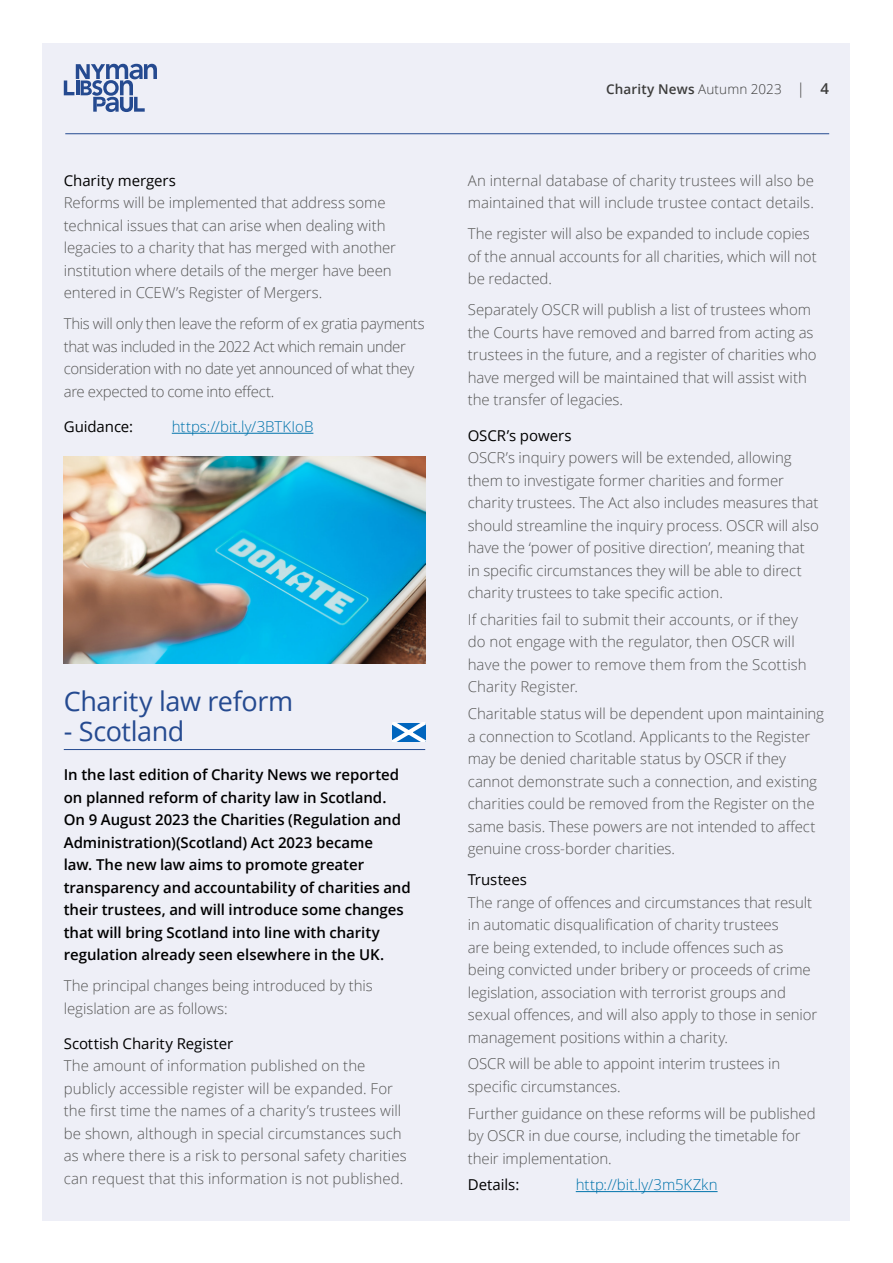
<style>
.page{position:relative;width:893px;height:1263px;background:#fff}
.page>*{position:absolute;margin:0;border:0;box-sizing:border-box;transform-origin:0 0}
.Head3_plus_rule{font:27px "Open Sans";letter-spacing:-.015em;color:#254a90}
.Body{font:300 15px/22.5px "Open Sans";letter-spacing:-.005em;color:#575756}
.first_para{font:600 15px/22.5px "Open Sans";letter-spacing:-.005em;color:#000}
.Body-2{font:300 15px/22.5px "Open Sans";letter-spacing:-.025em;color:#575756}
.Head4{font:15px "Open Sans";letter-spacing:-.005em;color:#000}
.Head4-2{font:300 15px "Open Sans";color:#0073ab}
.t1{font:600 13.5px "Open Sans";letter-spacing:.015em;color:#3c3c3b}
.s1{font-weight:300}
.s2{font-weight:300;font-size:15px}
.s3{font-size:15px}
</style>
<div class="page">
<div style="left:43px;top:43px;width:807px;height:1177px;background:#eeeff7"></div>
<svg style="left:64px;top:64px;width:93px;height:48px"></svg>
<hr style="left:65px;top:133px;width:764px;height:1px;background:#254a90">
<hr style="left:172px;top:433px;width:141px;height:1px;background:#0073ab">
<hr style="left:64px;top:749px;width:361px;height:1px;background:#254a90">
<hr style="left:576px;top:1191px;width:142px;height:1px;background:#0073ab">
<img style="left:64px;top:456px;width:361px;height:207px">
<svg style="left:392px;top:723px;width:33px;height:19px"></svg>
<p class="Head4" style="left:64px;top:170px;width:114px">Charity mergers</p>
<p class="Body" style="left:64px;top:191px;width:334px">Reforms will be implemented that address some technical issues that can arise when dealing with legacies to a charity that has merged with another institution where details of the merger have been entered in CCEW’s Register of Mergers.</p>
<p class="Body-2" style="left:64px;top:312px;width:363px">This will only then leave the reform of ex gratia payments that was included in the 2022 Act which remain under consideration with no date yet announced of what they are expected to come into effect.</p>
<p class="Head4" style="left:64px;top:416px;width:71px">Guidance:</p>
<p class="Head4-2" style="left:172px;top:416px;width:143px">https://bit.ly/3BTKIoB</p>
<p class="Head3_plus_rule" style="left:64px;top:682px;width:231px">Charity law reform</p>
<p class="Head3_plus_rule" style="left:64px;top:712px;width:122px">- Scotland</p>
<p class="first_para" style="left:64px;top:763px;width:349px">In the last edition of Charity News we reported on planned reform of charity law in Scotland.<br>On 9 August 2023 the Charities (Regulation and Administration)(Scotland) Act 2023 became<br>law. The new law aims to promote greater transparency and accountability of charities and their trustees, and will introduce some changes that will bring Scotland into line with charity regulation already seen elsewhere in the UK.</p>
<p class="Body" style="left:64px;top:974px;width:311px">The principal changes being introduced by this legislation are as follows:</p>
<p class="Head4" style="left:64px;top:1033px;width:171px">Scottish Charity Register</p>
<p class="Body" style="left:64px;top:1054px;width:344px">The amount of information published on the publicly accessible register will be expanded. For the first time the names of a charity’s trustees will be shown, although in special circumstances such as where there is a risk to personal safety charities can request that this information is not published.</p>
<p class="t1" style="left:606px;top:79px;width:225px">Charity News <span class="s1">Autumn 2023</span> <span class="s2">|</span> <span class="s3">4</span></p>
<p class="Body" style="left:468px;top:169px;width:348px">An internal database of charity trustees will also be maintained that will include trustee contact details.</p>
<p class="Body" style="left:468px;top:222px;width:350px">The register will also be expanded to include copies of the annual accounts for all charities, which will not be redacted.</p>
<p class="Body" style="left:468px;top:298px;width:350px">Separately OSCR will publish a list of trustees whom the Courts have removed and barred from acting as trustees in the future, and a register of charities who have merged will be maintained that will assist with the transfer of legacies.</p>
<p class="Head4" style="left:468px;top:425px;width:105px">OSCR’s powers</p>
<p class="Body" style="left:468px;top:446px;width:353px">OSCR’s inquiry powers will be extended, allowing them to investigate former charities and former charity trustees. The Act also includes measures that should streamline the inquiry process. OSCR will also have the ‘power of positive direction’, meaning that in specific circumstances they will be able to direct charity trustees to take specific action.</p>
<p class="Body" style="left:468px;top:608px;width:340px">If charities fail to submit their accounts, or if they do not engage with the regulator, then OSCR will have the power to remove them from the Scottish Charity Register.</p>
<p class="Body" style="left:468px;top:702px;width:358px">Charitable status will be dependent upon maintaining a connection to Scotland. Applicants to the Register may be denied charitable status by OSCR if they cannot demonstrate such a connection, and existing charities could be removed from the Register on the same basis. These powers are not intended to affect genuine cross-border charities.</p>
<p class="Head4" style="left:468px;top:869px;width:61px">Trustees</p>
<p class="Body" style="left:468px;top:890px;width:351px">The range of offences and circumstances that result in automatic disqualification of charity trustees<br>are being extended, to include offences such as being convicted under bribery or proceeds of crime legislation, association with terrorist groups and sexual offences, and will also apply to those in senior management positions within a charity.</p>
<p class="Body" style="left:468px;top:1052px;width:314px">OSCR will be able to appoint interim trustees in specific circumstances.</p>
<p class="Body" style="left:468px;top:1101px;width:349px">Further guidance on these reforms will be published by OSCR in due course, including the timetable for their implementation.</p>
<p class="Head4" style="left:468px;top:1175px;width:53px">Details:</p>
<p class="Head4-2" style="left:576px;top:1175px;width:143px">http://bit.ly/3m5KZkn</p>
</div>
